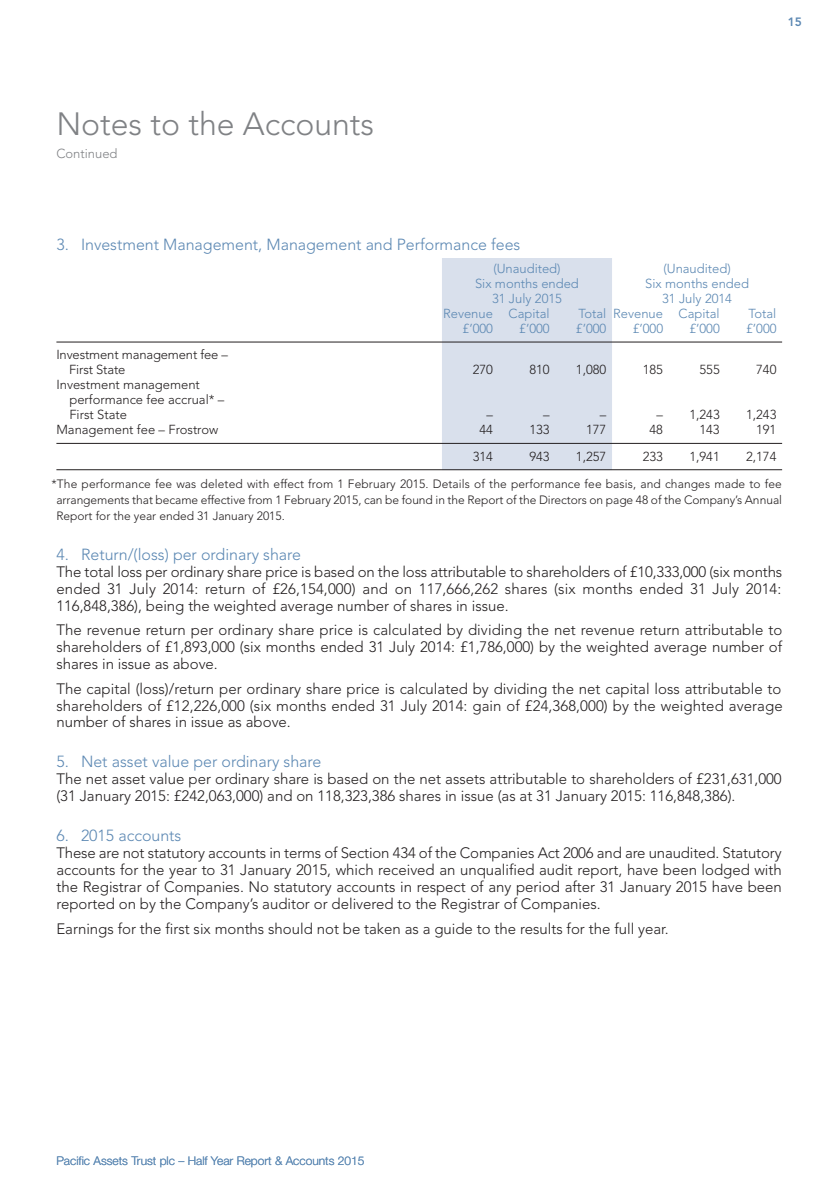
<style>
.page{position:relative;width:839px;height:1191px;background:#fff}
.page>*{position:absolute;margin:0;border:0;box-sizing:border-box;transform-origin:0 0}
.t1{font:300 32px "Avenir";color:#808285}
.t2{font:300 16px "Avenir";color:#5c88b3}
.t3{font:300 15px/16.8px "Avenir";color:#231f20;text-align:justify}
.t4{font:300 13px/15px "Avenir";color:#231f20}
.t5{font:300 13px "Avenir";color:#5c88b3}
.t6{font:300 13px "Avenir";color:#808285}
.t7{font:300 12px/16px "Avenir";color:#231f20;text-align:justify}
.t8{font:300 12px "Helvetica Neue LT";color:#5c88b3}
.t9{font:800 12px "Avenir";color:#5c88b3}
</style>
<div class="page">
<div style="left:442px;top:258px;width:170px;height:212px;background:#d9e0ec"></div>
<hr style="left:56px;top:341px;width:726px;height:1px;background:#231f20">
<hr style="left:56px;top:443px;width:726px;height:1px;background:#231f20">
<hr style="left:56px;top:469px;width:726px;height:1px;background:#231f20">
<p class="t9" style="left:788px;top:14px;width:16px">15</p>
<h1 class="t1" style="left:56px;top:111px;width:319px">Notes to the Accounts</h1>
<p class="t6" style="left:56px;top:148px;width:63px">Continued</p>
<p class="t2" style="left:56px;top:238px;width:465px">3. Investment Management, Management and Performance fees</p>
<p class="t5" style="left:493px;top:263px;width:69px">(Unaudited)</p>
<p class="t5" style="left:663px;top:263px;width:69px">(Unaudited)</p>
<p class="t5" style="left:475px;top:278px;width:105px">Six months ended</p>
<p class="t5" style="left:645px;top:278px;width:105px">Six months ended</p>
<p class="t5" style="left:492px;top:293px;width:71px">31 July 2015</p>
<p class="t5" style="left:662px;top:293px;width:71px">31 July 2014</p>
<p class="t5" style="left:443px;top:308px;width:108px">Revenue Capital</p>
<p class="t5" style="left:578px;top:308px;width:143px">Total Revenue Capital</p>
<p class="t5" style="left:748px;top:308px;width:29px">Total</p>
<p class="t5" style="left:463px;top:323px;width:32px">£’000</p>
<p class="t5" style="left:519px;top:323px;width:32px">£’000</p>
<p class="t5" style="left:576px;top:323px;width:32px">£’000</p>
<p class="t5" style="left:633px;top:323px;width:32px">£’000</p>
<p class="t5" style="left:689px;top:323px;width:32px">£’000</p>
<p class="t5" style="left:746px;top:323px;width:32px">£’000</p>
<p class="t4" style="left:69px;top:348px;width:160px;text-indent:-13px">Investment management fee –<br>First State</p>
<p class="t4" style="left:473px;top:363px;width:22px">270</p>
<p class="t4" style="left:529px;top:363px;width:22px">810</p>
<p class="t4" style="left:576px;top:363px;width:32px">1,080</p>
<p class="t4" style="left:643px;top:363px;width:22px">185</p>
<p class="t4" style="left:699px;top:363px;width:22px">555</p>
<p class="t4" style="left:756px;top:363px;width:22px">740</p>
<p class="t4" style="left:69px;top:378px;width:156px;text-indent:-13px">Investment management performance fee accrual* –<br>First State</p>
<p class="t4" style="left:486px;top:408px;width:8px">–</p>
<p class="t4" style="left:543px;top:408px;width:8px">–</p>
<p class="t4" style="left:600px;top:408px;width:8px">–</p>
<p class="t4" style="left:657px;top:408px;width:65px">– 1,243</p>
<p class="t4" style="left:746px;top:408px;width:32px">1,243</p>
<p class="t4" style="left:56px;top:423px;width:163px">Management fee – Frostrow</p>
<p class="t4" style="left:480px;top:423px;width:15px">44</p>
<p class="t4" style="left:529px;top:423px;width:22px">133</p>
<p class="t4" style="left:586px;top:423px;width:22px">177</p>
<p class="t4" style="left:650px;top:423px;width:15px">48</p>
<p class="t4" style="left:699px;top:423px;width:22px">143</p>
<p class="t4" style="left:756px;top:423px;width:22px">191</p>
<p class="t4" style="left:473px;top:450px;width:22px">314</p>
<p class="t4" style="left:529px;top:450px;width:22px">943</p>
<p class="t4" style="left:576px;top:450px;width:32px">1,257</p>
<p class="t4" style="left:643px;top:450px;width:22px">233</p>
<p class="t4" style="left:689px;top:450px;width:32px">1,941</p>
<p class="t4" style="left:746px;top:450px;width:32px">2,174</p>
<p class="t7" style="left:56px;top:477px;width:727px;text-indent:-5px">*The performance fee was deleted with effect from 1 February 2015. Details of the performance fee basis, and changes made to fee arrangements that became effective from 1 February 2015, can be found in the Report of the Directors on page 48 of the Company’s Annual Report for the year ended 31 January 2015.</p>
<p class="t2" style="left:56px;top:548px;width:246px">4. Return/(loss) per ordinary share</p>
<p class="t3" style="left:56px;top:565px;width:727px">The total loss per ordinary share price is based on the loss attributable to shareholders of £10,333,000 (six months ended 31 July 2014: return of £26,154,000) and on 117,666,262 shares (six months ended 31 July 2014:<br>116,848,386), being the weighted average number of shares in issue.</p>
<p class="t3" style="left:56px;top:623px;width:728px">The revenue return per ordinary share price is calculated by dividing the net revenue return attributable to shareholders of £1,893,000 (six months ended 31 July 2014: £1,786,000) by the weighted average number of shares in issue as above.</p>
<p class="t3" style="left:56px;top:681px;width:728px">The capital (loss)/return per ordinary share price is calculated by dividing the net capital loss attributable to shareholders of £12,226,000 (six months ended 31 July 2014: gain of £24,368,000) by the weighted average number of shares in issue as above.</p>
<p class="t2" style="left:56px;top:755px;width:267px">5. Net asset value per ordinary share</p>
<p class="t3" style="left:56px;top:772px;width:727px">The net asset value per ordinary share is based on the net assets attributable to shareholders of £231,631,000 (31 January 2015: £242,063,000) and on 118,323,386 shares in issue (as at 31 January 2015: 116,848,386).</p>
<p class="t2" style="left:56px;top:829px;width:126px">6. 2015 accounts</p>
<p class="t3" style="left:56px;top:846px;width:727px">These are not statutory accounts in terms of Section 434 of the Companies Act 2006 and are unaudited. Statutory accounts for the year to 31 January 2015, which received an unqualified audit report, have been lodged with the Registrar of Companies. No statutory accounts in respect of any period after 31 January 2015 have been reported on by the Company’s auditor or delivered to the Registrar of Companies.</p>
<p class="t3" style="left:56px;top:922px;width:614px">Earnings for the first six months should not be taken as a guide to the results for the full year.</p>
<p class="t8" style="left:56px;top:1157px;width:310px">Pacific Assets Trust plc – Half Year Report &amp; Accounts 2015</p>
</div>
